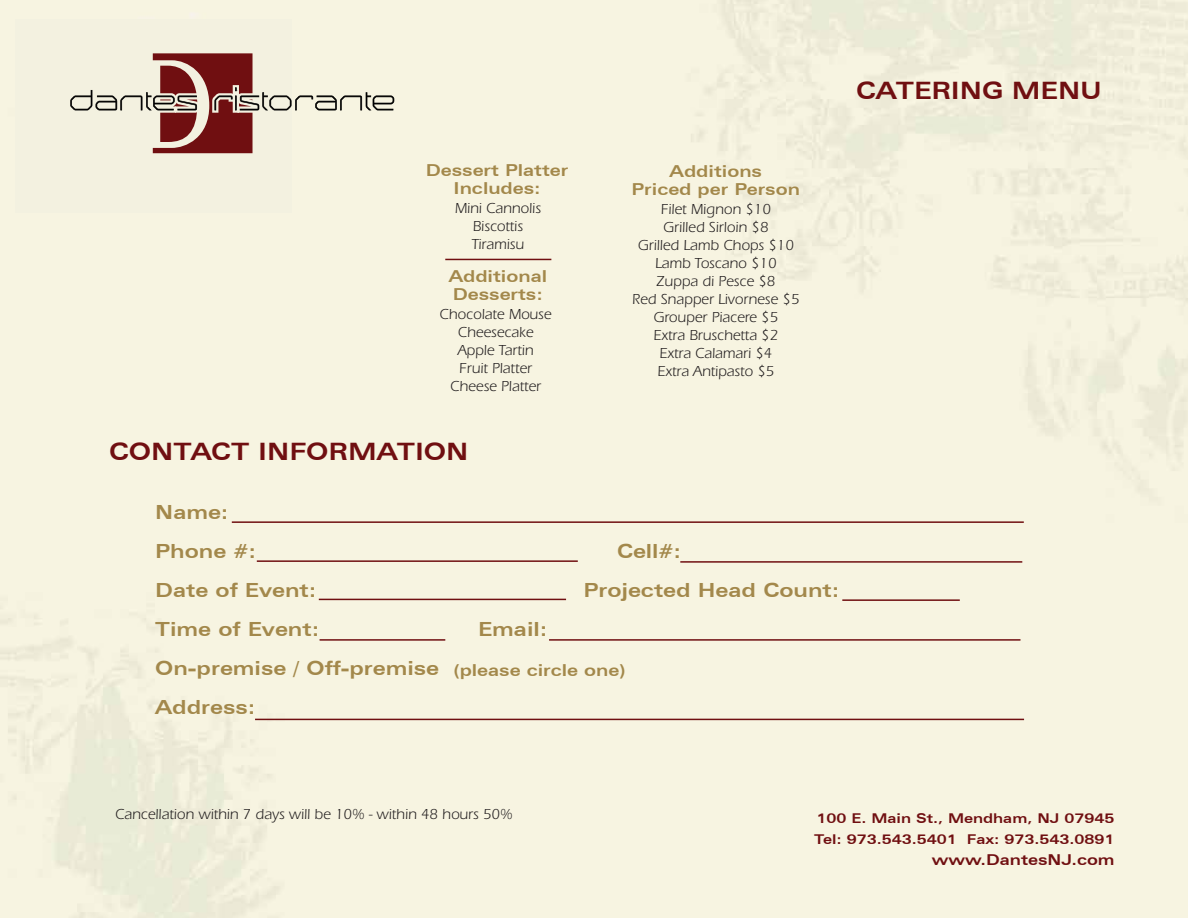
<style>
.page{position:relative;width:1188px;height:918px;background:#fff}
.page>*{position:absolute;margin:0;border:0;box-sizing:border-box;transform-origin:0 0}
.t1{font:700 expanded 24px "Zurich BT";color:#700f11}
.t2{font:700 expanded 19.5px/39px "Zurich BT";color:#a3884b}
.t3{font:700 expanded 16.5px/18px "Zurich BT";color:#a3884b;text-align:center}
.t4{font:15px/18px "Itc Eras";color:#231f20;text-align:center}
.t5{font:700 expanded 15px "Zurich BT";color:#700f11}
.t6{font:700 expanded 13.5px/21px "Zurich BT";color:#700f11}
</style>
<div class="page">
<hr style="left:445px;top:259px;width:106px;height:1px;background:#700f11">
<div style="left:16px;top:19px;width:276px;height:194px;background:#f3f1e0"></div>
<svg style="left:70px;top:53px;width:324px;height:100px"></svg>
<hr style="left:232px;top:521px;width:792px;height:2px;background:#700f11">
<hr style="left:257px;top:560px;width:321px;height:2px;background:#700f11">
<hr style="left:680px;top:561px;width:342px;height:2px;background:#700f11">
<hr style="left:319px;top:599px;width:247px;height:1px;background:#700f11">
<hr style="left:842px;top:599px;width:118px;height:2px;background:#700f11">
<hr style="left:549px;top:639px;width:472px;height:2px;background:#700f11">
<hr style="left:255px;top:719px;width:769px;height:1px;background:#700f11">
<hr style="left:320px;top:639px;width:125px;height:2px;background:#700f11">
<h1 class="t1" style="left:856px;top:76px;width:247px">CATERING MENU</h1>
<p class="t3" style="left:426px;top:161px;width:144px">Dessert Platter<br>Includes:</p>
<p class="t4" style="left:455px;top:199px;width:88px">Mini Cannolis<br>Biscottis<br>Tiramisu</p>
<p class="t3" style="left:449px;top:267px;width:100px;text-align:left">Additional<br>Desserts:</p>
<p class="t4" style="left:440px;top:306px;width:114px">Chocolate Mouse<br>Cheesecake<br>Apple Tartin<br>Fruit Platter<br>Cheese Platter</p>
<h1 class="t1" style="left:109px;top:438px;width:361px">CONTACT INFORMATION</h1>
<h2 class="t2" style="left:155px;top:493px;width:102px">Name:<br>Phone #:</h2>
<p class="t3" style="left:632px;top:162px;width:170px">Additions<br>Priced per Person</p>
<p class="t4" style="left:632px;top:200px;width:169px">Filet Mignon $10<br>Grilled Sirloin $8<br>Grilled Lamb Chops $10<br>Lamb Toscano $10<br>Zuppa di Pesce $8<br>Red Snapper Livornese $5<br>Grouper Piacere $5<br>Extra Bruschetta $2<br>Extra Calamari $4<br>Extra Antipasto $5</p>
<h2 class="t2" style="left:617px;top:532px;width:66px">Cell#:</h2>
<h2 class="t2" style="left:155px;top:571px;width:163px">Date of Event:</h2>
<h2 class="t2" style="left:583px;top:571px;width:258px">Projected Head Count:</h2>
<h2 class="t2" style="left:155px;top:610px;width:166px">Time of Event:</h2>
<h2 class="t2" style="left:478px;top:610px;width:71px">Email:</h2>
<h2 class="t2" style="left:155px;top:649px;width:285px">On-premise / Off-premise<br>Address:</h2>
<p class="t3" style="left:454px;top:661px;width:174px">(please circle one)</p>
<p class="t4" style="left:115px;top:806px;width:399px">Cancellation within 7 days will be 10% - within 48 hours 50%</p>
<p class="t6" style="left:814px;top:808px;width:302px">100 E. Main St., Mendham, NJ 07945<br>Tel: 973.543.5401 Fax: 973.543.0891</p>
<p class="t5" style="left:932px;top:851px;width:184px">www.DantesNJ.com</p>
</div>
